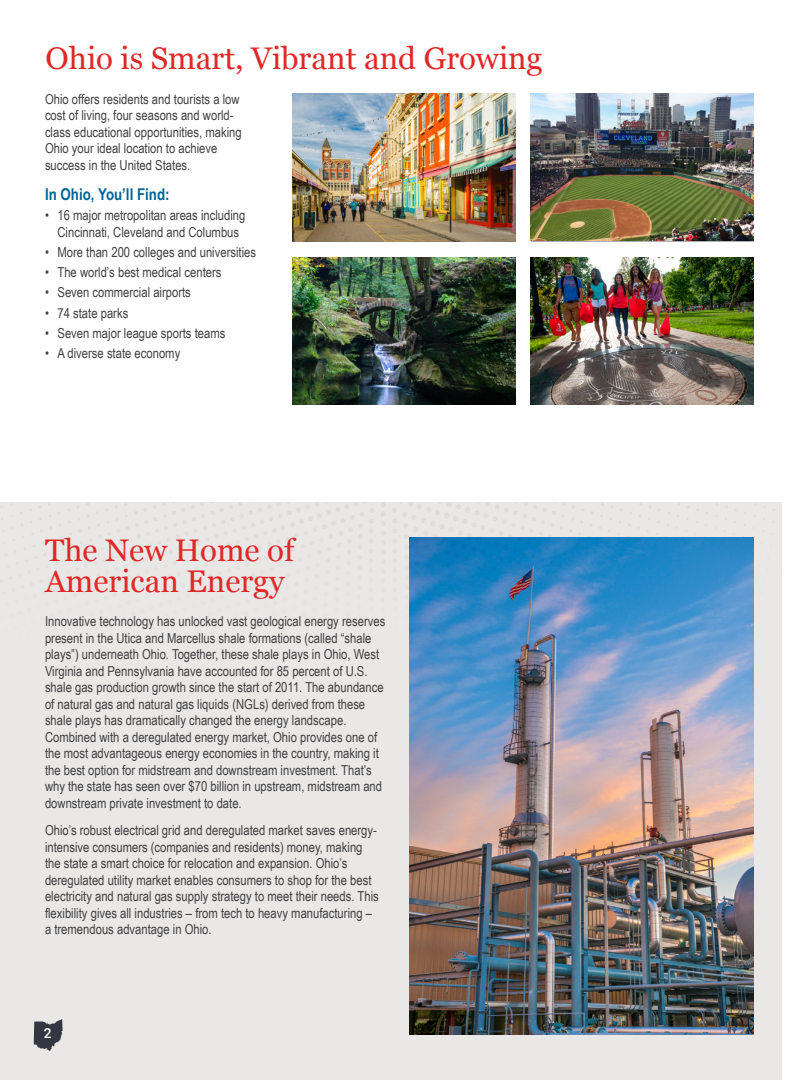
<style>
.page{position:relative;width:810px;height:1080px;background:#fff}
.page>*{position:absolute;margin:0;border:0;box-sizing:border-box;transform-origin:0 0}
.t1{font:31.25px/31.2px "Georgia";color:#e12827}
.t2{font:700 16.25px "Arial Narrow";color:#006495}
.t3{font:13.75px/16.5px "Arial Narrow";color:#414042}
.t4{font:500 13.75px "Roboto";color:#fff}
</style>
<div class="page">
<div style="left:0;top:502px;width:782px;height:578px;background:#e9e8e7"></div>
<img style="left:292px;top:94px;width:223px;height:147px">
<img style="left:531px;top:94px;width:223px;height:147px">
<img style="left:292px;top:257px;width:223px;height:148px">
<img style="left:531px;top:257px;width:223px;height:148px">
<img style="left:410px;top:661px;width:344px;height:374px">
<svg style="left:1px;top:502px;width:384px;height:14px"></svg>
<svg style="left:392px;top:502px;width:373px;height:159px"></svg>
<svg style="left:34px;top:1019px;width:29px;height:32px"></svg>
<h1 class="t1" style="left:46px;top:41px;width:498px">Ohio is Smart, Vibrant and Growing</h1>
<p class="t3" style="left:45px;top:90px;width:198px">Ohio offers residents and tourists a low cost of living, four seasons and world&shy;class educational opportunities, making Ohio your ideal location to achieve success in the United States.</p>
<p class="t2" style="left:45px;top:182px;width:126px">In Ohio, You’ll Find:</p>
<p class="t3" style="left:45px;top:206px;width:202px;text-align:center">• 16 major metropolitan areas including<br>Cincinnati, Cleveland and Columbus</p>
<p class="t3" style="left:45px;top:243px;width:213px">• More than 200 colleges and universities</p>
<p class="t3" style="left:45px;top:263px;width:178px">• The world’s best medical centers</p>
<p class="t3" style="left:45px;top:284px;width:147px">• Seven commercial airports</p>
<p class="t3" style="left:45px;top:304px;width:85px">• 74 state parks</p>
<p class="t3" style="left:45px;top:324px;width:182px">• Seven major league sports teams</p>
<p class="t3" style="left:45px;top:344px;width:137px">• A diverse state economy</p>
<h1 class="t1" style="left:45px;top:533px;width:251px">The New Home of<br>American Energy</h1>
<p class="t3" style="left:45px;top:612px;width:342px">Innovative technology has unlocked vast geological energy reserves present in the Utica and Marcellus shale formations (called “shale plays”) underneath Ohio. Together, these shale plays in Ohio, West Virginia and Pennsylvania have accounted for 85 percent of U.S. shale gas production growth since the start of 2011. The abundance of natural gas and natural gas liquids (NGLs) derived from these shale plays has dramatically changed the energy landscape.<br>Combined with a deregulated energy market, Ohio provides one of the most advantageous energy economies in the country, making it the best option for midstream and downstream investment. That’s why the state has seen over $70 billion in upstream, midstream and downstream private investment to date.</p>
<p class="t3" style="left:45px;top:822px;width:335px">Ohio’s robust electrical grid and deregulated market saves energy&shy;intensive consumers (companies and residents) money, making the state a smart choice for relocation and expansion. Ohio’s deregulated utility market enables consumers to shop for the best electricity and natural gas supply strategy to meet their needs. This flexibility gives all industries – from tech to heavy manufacturing – a tremendous advantage in Ohio.</p>
<p class="t4" style="left:44px;top:1024px;width:9px">2</p>
</div>
